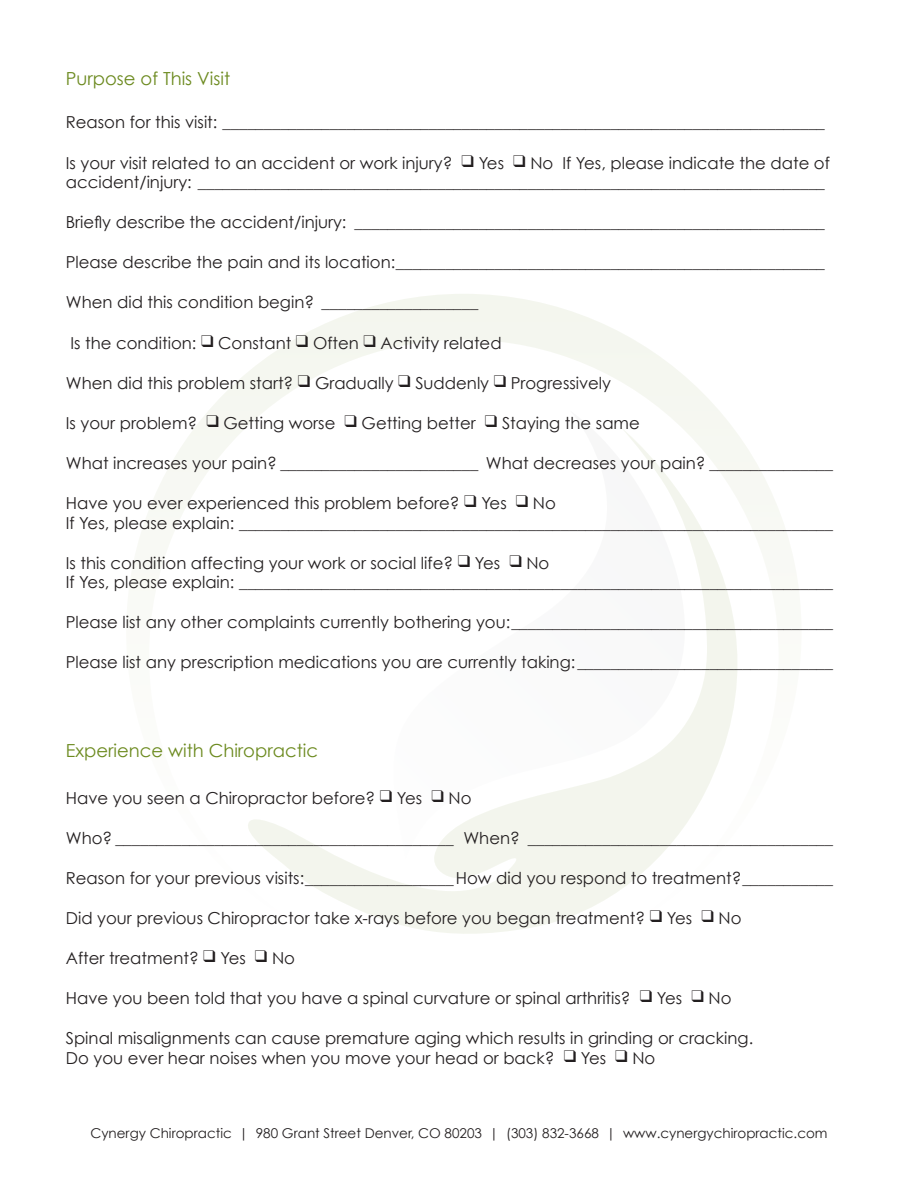
<style>
.page{position:relative;width:918px;height:1188px;background:#fff}
.page>*{position:absolute;margin:0;border:0;box-sizing:border-box;transform-origin:0 0}
.t1{font:18px "Century Gothic";color:#6c8a1f}
.t2{font:16.5px/19.8px "Century Gothic";color:#231f20}
.t3{font:13.5px "Century Gothic";color:#231f20}
</style>
<div class="page">
<svg style="left:137px;top:294px;width:654px;height:640px"></svg>
<svg style="left:378px;top:410px;width:318px;height:449px"></svg>
<p class="t1" style="left:66px;top:67px;width:166px">Purpose of This Visit</p>
<p class="t2" style="left:66px;top:112px;width:761px">Reason for this visit: _________________________________________________________________________</p>
<p class="t2" style="left:66px;top:152px;width:766px">Is your visit related to an accident or work injury? ❑ Yes ❑ No If Yes, please indicate the date of accident/injury: ____________________________________________________________________________</p>
<p class="t2" style="left:66px;top:212px;width:761px">Briefly describe the accident/injury: _________________________________________________________</p>
<p class="t2" style="left:66px;top:252px;width:761px">Please describe the pain and its location:____________________________________________________</p>
<p class="t2" style="left:66px;top:292px;width:414px">When did this condition begin? ___________________</p>
<p class="t2" style="left:70px;top:332px;width:433px">Is the condition: ❑ Constant ❑ Often ❑ Activity related</p>
<p class="t2" style="left:66px;top:372px;width:547px">When did this problem start? ❑ Gradually ❑ Suddenly ❑ Progressively</p>
<p class="t2" style="left:66px;top:413px;width:575px">Is your problem? ❑ Getting worse ❑ Getting better ❑ Staying the same</p>
<p class="t2" style="left:66px;top:453px;width:769px">What increases your pain? ________________________ What decreases your pain? _______________</p>
<p class="t2" style="left:66px;top:493px;width:769px">Have you ever experienced this problem before? ❑ Yes ❑ No<br>If Yes, please explain: ________________________________________________________________________</p>
<p class="t2" style="left:66px;top:552px;width:769px">Is this condition affecting your work or social life? ❑ Yes ❑ No<br>If Yes, please explain: ________________________________________________________________________</p>
<p class="t2" style="left:66px;top:612px;width:769px">Please list any other complaints currently bothering you:_______________________________________</p>
<p class="t2" style="left:66px;top:652px;width:769px">Please list any prescription medications you are currently taking:_______________________________</p>
<p class="t1" style="left:66px;top:739px;width:254px">Experience with Chiropractic</p>
<p class="t2" style="left:66px;top:788px;width:407px">Have you seen a Chiropractor before? ❑ Yes ❑ No</p>
<p class="t2" style="left:66px;top:828px;width:769px">Who? _________________________________________ When? _____________________________________</p>
<p class="t2" style="left:66px;top:868px;width:769px">Reason for your previous visits:__________________How did you respond to treatment?___________</p>
<p class="t2" style="left:66px;top:908px;width:677px">Did your previous Chiropractor take x-rays before you began treatment? ❑ Yes ❑ No</p>
<p class="t2" style="left:66px;top:948px;width:231px">After treatment? ❑ Yes ❑ No</p>
<p class="t2" style="left:66px;top:988px;width:667px">Have you been told that you have a spinal curvature or spinal arthritis? ❑ Yes ❑ No</p>
<p class="t2" style="left:66px;top:1028px;width:689px">Spinal misalignments can cause premature aging which results in grinding or cracking.<br>Do you ever hear noises when you move your head or back? ❑ Yes ❑ No</p>
<p class="t3" style="left:90px;top:1125px;width:739px">Cynergy Chiropractic | 980 Grant Street Denver, CO 80203 | (303) 832-3668 | www.cynergychiropractic.com</p>
</div>
